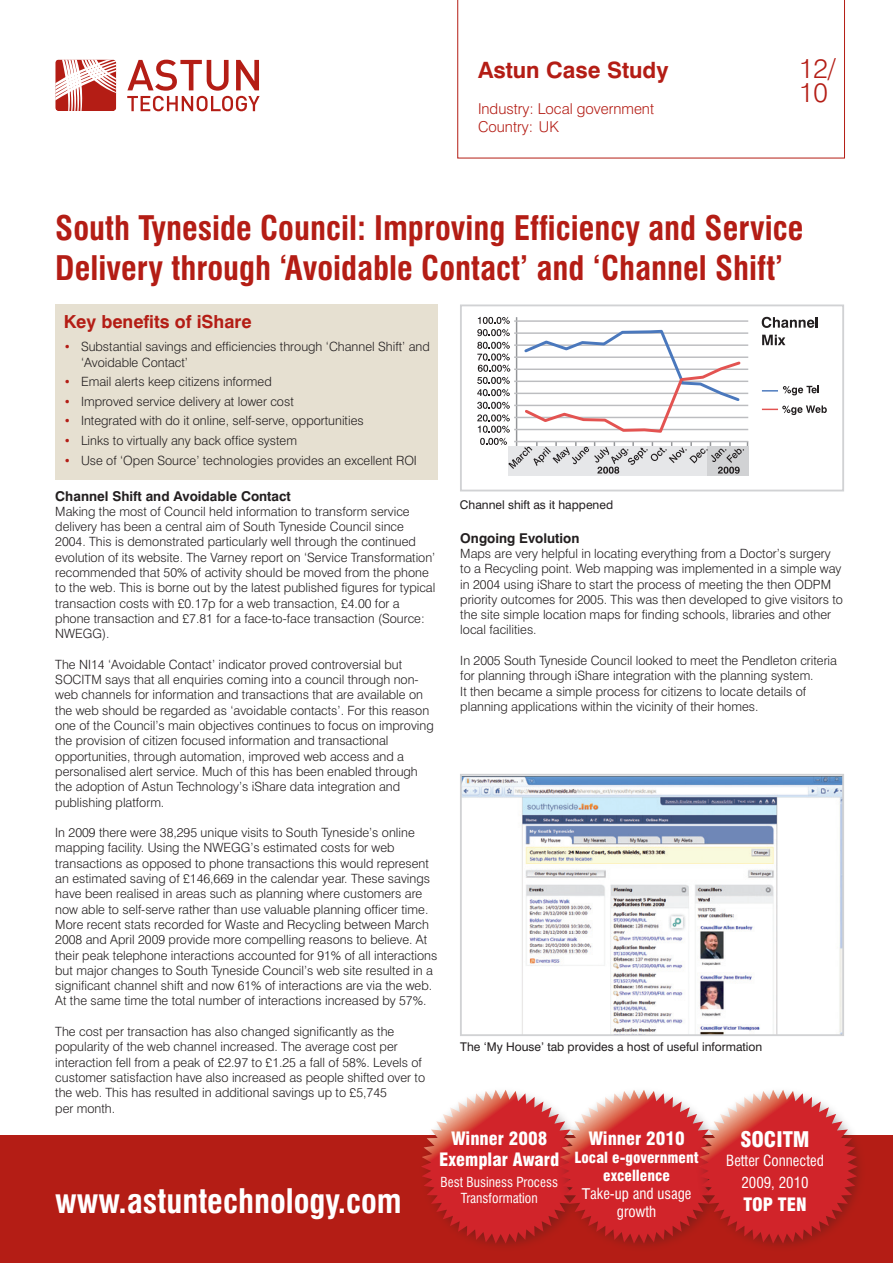
<style>
.page{position:relative;width:893px;height:1263px;background:#fff}
.page>*{position:absolute;margin:0;border:0;box-sizing:border-box;transform-origin:0 0}
.Header_2{font:700 condensed 33px/39.6px "Swiss 721 BT";color:#b41d15}
.Header_2-2{font:700 condensed 33px "Swiss 721 BT";color:#fff}
.Header_2-3{font:300 27px "Swiss 721 BT";color:#b41d15}
.Header_3{font:700 22.5px "Swiss 721 BT";color:#b41d15}
.Subhead_1{font:900 condensed 21px "Swiss 721 BT";color:#fff}
.Subhead_1-2{font:900 condensed 18px "Swiss 721 BT";color:#fff}
.Benefits_Features{font:700 18px "Swiss 721 BT";color:#b41d15}
.Subhead_1-3{font:condensed 15px/18px "Swiss 721 BT";color:#fff;text-align:center}
.Header_3-2{font:300 15px "Swiss 721 BT";color:#b41d15}
.Subhead_1-4{font:900 condensed 15px/18px "Swiss 721 BT";color:#fff;text-align:center}
.Subhead_1-5{font:700 13.5px "Swiss 721 BT";color:#231f20}
.Subhead_1-6{font:condensed 13.5px/16.2px "Swiss 721 BT";color:#fff;text-align:center}
.BODY{font:300 12.75px/15.3px "Swiss 721 BT";color:#231f20}
.t1{font:12px "Swiss 721 BT";color:#231f20}
.s1{font-size:12px;color:#b41d15}
.s2{font-stretch:normal}
</style>
<div class="page">
<svg style="left:457px;top:0;width:388px;height:158px"></svg>
<div style="left:0;top:1135px;width:893px;height:128px;background:#b41d15"></div>
<div style="left:417px;top:1086px;width:173px;height:167px;background:#231f20;opacity:.35"></div>
<div style="left:556px;top:1086px;width:172px;height:167px;background:#231f20;opacity:.35"></div>
<div style="left:695px;top:1086px;width:173px;height:167px;background:#231f20;opacity:.35"></div>
<svg style="left:421px;top:1090px;width:437px;height:153px"></svg>
<svg style="left:127px;top:60px;width:133px;height:51px"></svg>
<svg style="left:55px;top:60px;width:61px;height:51px"></svg>
<img style="left:463px;top:777px;width:378px;height:256px">
<div style="left:460px;top:774px;width:384px;height:262px;border:2px solid #d1d2d4"></div>
<div style="left:55px;top:304px;width:383px;height:175px;background:#e6e0d1"></div>
<div style="left:508px;top:446px;width:199px;height:30px;background:#e6e7e9"></div>
<div style="left:707px;top:446px;width:42px;height:30px;background:#d1d2d4"></div>
<svg style="left:762px;top:317px;width:56px;height:11px"></svg>
<svg style="left:762px;top:335px;width:23px;height:10px"></svg>
<svg style="left:477px;top:317px;width:271px;height:157px"></svg>
<svg style="left:762px;top:405px;width:65px;height:10px"></svg>
<svg style="left:762px;top:386px;width:57px;height:9px"></svg>
<div style="left:460px;top:304px;width:384px;height:187px;border:2px solid #d1d2d4"></div>
<p class="Header_3" style="left:478px;top:56px;width:192px">Astun Case Study</p>
<p class="Header_3-2" style="left:478px;top:99px;width:178px">Industry: Local government</p>
<p class="Header_3-2" style="left:478px;top:117px;width:83px">Country: UK</p>
<p class="Header_2-3" style="left:799px;top:52px;width:38px">12/</p>
<p class="Header_2-3" style="left:799px;top:76px;width:30px">10</p>
<p class="Header_2" style="left:55px;top:208px;width:750px">South Tyneside Council: Improving Efficiency and Service<br>Delivery through ‘Avoidable Contact’ and ‘Channel Shift’</p>
<p class="Benefits_Features" style="left:64px;top:310px;width:189px">Key benefits of iShare</p>
<p class="BODY" style="left:81px;top:339px;width:350px;text-indent:-17px"><span class="s1">•</span> Substantial savings and efficiencies through ‘Channel Shift’ and ‘Avoidable Contact’</p>
<p class="BODY" style="left:64px;top:374px;width:209px"><span class="s1">•</span> Email alerts keep citizens informed</p>
<p class="BODY" style="left:64px;top:394px;width:231px"><span class="s1">•</span> Improved service delivery at lower cost</p>
<p class="BODY" style="left:64px;top:413px;width:301px"><span class="s1">•</span> Integrated with do it online, self-serve, opportunities</p>
<p class="BODY" style="left:64px;top:433px;width:235px"><span class="s1">•</span> Links to virtually any back office system</p>
<p class="BODY" style="left:64px;top:452px;width:354px"><span class="s1">•</span> Use of ‘Open Source’ technologies provides an excellent ROI</p>
<p class="Subhead_1-5" style="left:55px;top:487px;width:237px">Channel Shift and Avoidable Contact</p>
<p class="BODY" style="left:55px;top:503px;width:382px">Making the most of Council held information to transform service delivery has been a central aim of South Tyneside Council since 2004. This is demonstrated particularly well through the continued evolution of its website. The Varney report on ‘Service Transformation’ recommended that 50% of activity should be moved from the phone to the web. This is borne out by the latest published figures for typical transaction costs with £0.17p for a web transaction, £4.00 for a phone transaction and £7.81 for a face-to-face transaction (Source:<br>NWEGG).</p>
<p class="BODY" style="left:55px;top:656px;width:380px">The NI14 ‘Avoidable Contact’ indicator proved controversial but SOCITM says that all enquiries coming into a council through non&shy;web channels for information and transactions that are available on the web should be regarded as ‘avoidable contacts’. For this reason one of the Council’s main objectives continues to focus on improving the provision of citizen focused information and transactional opportunities, through automation, improved web access and a personalised alert service. Much of this has been enabled through the adoption of Astun Technology’s iShare data integration and publishing platform.</p>
<p class="BODY" style="left:55px;top:825px;width:384px">In 2009 there were 38,295 unique visits to South Tyneside’s online mapping facility. Using the NWEGG’s estimated costs for web transactions as opposed to phone transactions this would represent an estimated saving of £146,669 in the calendar year. These savings have been realised in areas such as planning where customers are now able to self-serve rather than use valuable planning officer time.<br>More recent stats recorded for Waste and Recycling between March 2008 and April 2009 provide more compelling reasons to believe. At their peak telephone interactions accounted for 91% of all interactions but major changes to South Tyneside Council’s web site resulted in a significant channel shift and now 61% of interactions are via the web.<br>At the same time the total number of interactions increased by 57%.</p>
<p class="BODY" style="left:55px;top:1024px;width:371px">The cost per transaction has also changed significantly as the popularity of the web channel increased. The average cost per interaction fell from a peak of £2.97 to £1.25 a fall of 58%. Levels of customer satisfaction have also increased as people shifted over to the web. This has resulted in additional savings up to £5,745<br>per month.</p>
<p class="t1" style="left:460px;top:498px;width:155px">Channel shift as it happened</p>
<p class="Subhead_1-5" style="left:460px;top:530px;width:121px">Ongoing Evolution</p>
<p class="BODY" style="left:460px;top:546px;width:384px">Maps are very helpful in locating everything from a Doctor’s surgery to a Recycling point. Web mapping was implemented in a simple way in 2004 using iShare to start the process of meeting the then ODPM priority outcomes for 2005. This was then developed to give visitors to the site simple location maps for finding schools, libraries and other local facilities.</p>
<p class="BODY" style="left:460px;top:653px;width:378px">In 2005 South Tyneside Council looked to meet the Pendleton criteria for planning through iShare integration with the planning system.<br>It then became a simple process for citizens to locate details of planning applications within the vicinity of their homes.</p>
<p class="t1" style="left:460px;top:1040px;width:304px">The ‘My House’ tab provides a host of useful information</p>
<p class="Header_2-2" style="left:55px;top:1181px;width:348px">www.astuntechnology.com</p>
<p class="Subhead_1-2" style="left:451px;top:1127px;width:98px">Winner 2008</p>
<p class="Subhead_1-2" style="left:439px;top:1149px;width:122px">Exemplar Award</p>
<p class="Subhead_1-6" style="left:441px;top:1174px;width:119px">Best Business Process<br>Transformation</p>
<p class="Subhead_1-2" style="left:588px;top:1127px;width:98px">Winner 2010</p>
<p class="Subhead_1-4" style="left:574px;top:1148px;width:126px">Local e-government excellence</p>
<p class="Subhead_1-3" style="left:582px;top:1184px;width:111px"><span class="s2">T</span>ake-up and usage growth</p>
<p class="Subhead_1" style="left:740px;top:1127px;width:71px">SOCITM</p>
<p class="Subhead_1-3" style="left:726px;top:1150px;width:99px;line-height:21.6px">Better Connected<br>2009, 2010</p>
<p class="Subhead_1-2" style="left:743px;top:1194px;width:65px">TOP TEN</p>
</div>
